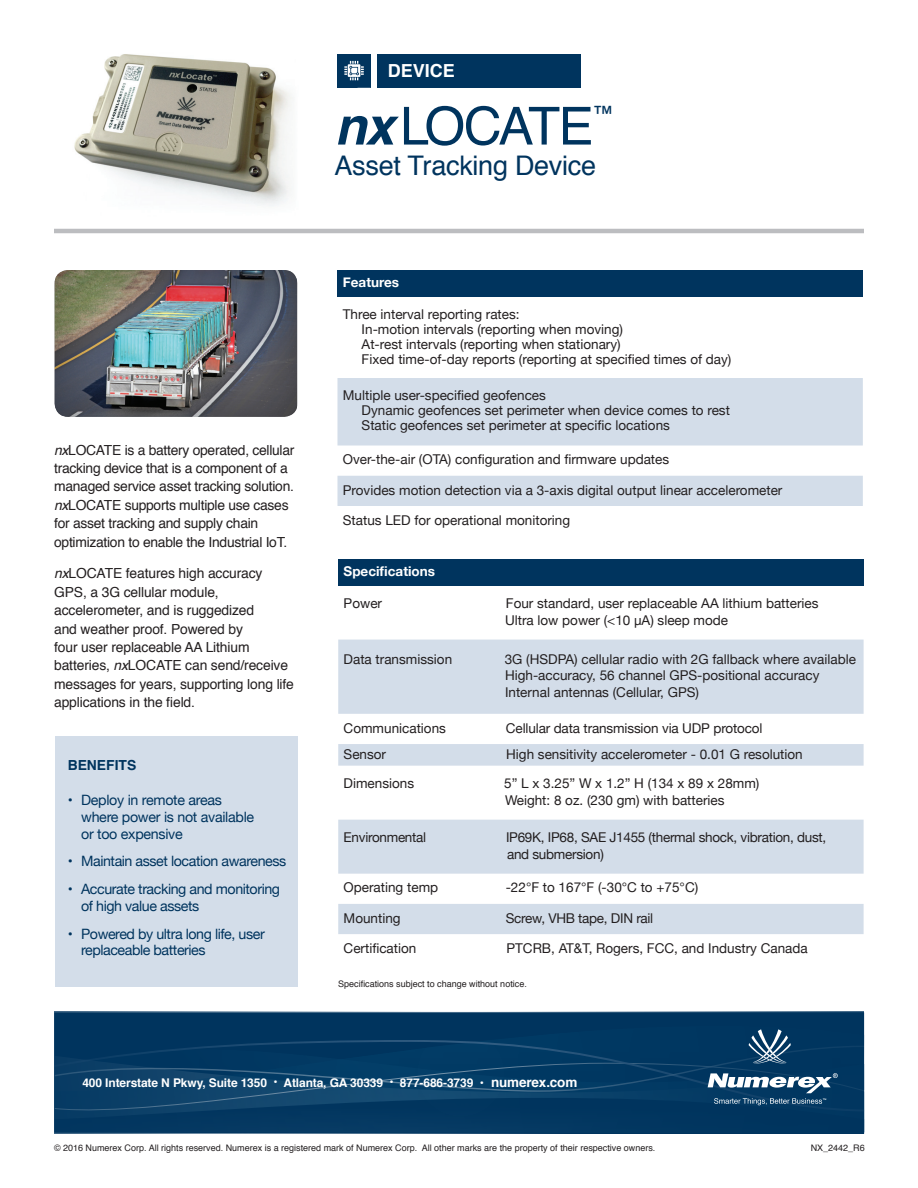
<style>
.page{position:relative;width:918px;height:1188px;background:#fff}
.page>*{position:absolute;margin:0;border:0;box-sizing:border-box;transform-origin:0 0}
.t1{font:52.5px "Helvetica";letter-spacing:-.06em;color:#00345e}
.t2{font:27px "Helvetica";letter-spacing:-.01em;color:#00345e}
.t3{font:22.5px "Helvetica";color:#00345e}
.t4{font:700 18px "Helvetica";color:#fff}
.t5{font:14.25px/16.8px "Helvetica Neue";letter-spacing:-.03em;color:#00345e}
.t6{font:13.8px/18.3px "Helvetica";letter-spacing:-.01em;color:#231f20}
.t7{font:700 13.8px "Helvetica";color:#00345e}
.t8{font:13.5px/15px "Helvetica Neue";color:#231f20}
.t9{font:13.5px/16.5px "Helvetica Neue";letter-spacing:-.02em;color:#231f20}
.t10{font:700 13.5px "Helvetica Neue";color:#fff}
.t11{font:700 12px "Helvetica";letter-spacing:-.01em;color:#fff}
.t12{font:9px "Helvetica";color:#231f20}
.s1{font-style:italic}
.s2{font-weight:700;font-style:italic}
.s3{font-size:13.5px}
</style>
<div class="page">
<hr style="left:54px;top:229px;width:810px;height:4px;background:#bcbdc0">
<div style="left:54px;top:1012px;width:810px;height:122px;background:#00345e"></div>
<svg style="left:338px;top:54px;width:33px;height:33px"></svg>
<div style="left:377px;top:54px;width:203px;height:33px;background:#00345e"></div>
<div style="left:55px;top:736px;width:243px;height:251px;background:#d3dde9"></div>
<div style="left:54px;top:268px;width:246px;height:150px;background:#231f20;opacity:.4"></div>
<div style="left:338px;top:559px;width:526px;height:27px;background:#00345e"></div>
<svg style="left:338px;top:640px;width:526px;height:294px;fill:#d3dde9"></svg>
<div style="left:338px;top:270px;width:525px;height:27px;background:#00345e"></div>
<svg style="left:338px;top:378px;width:525px;height:128px;fill:#d3dde9"></svg>
<svg style="left:54px;top:1029px;width:811px;height:104px"></svg>
<img style="left:74px;top:54px;width:218px;height:152px">
<h3 class="t4" style="left:388px;top:57px;width:69px">DEVICE</h3>
<p class="t6" style="left:54px;top:441px;width:242px"><span class="s1">nx</span>LOCATE is a battery operated, cellular tracking device that is a component of a managed service asset tracking solution. <span class="s1">nx</span>LOCATE supports multiple use cases for asset tracking and supply chain optimization to enable the Industrial IoT.</p>
<p class="t6" style="left:54px;top:565px;width:241px"><span class="s1">nx</span>LOCATE features high accuracy<br>GPS, a 3G cellular module, accelerometer, and is ruggedized<br>and weather proof. Powered by<br>four user replaceable AA Lithium batteries, <span class="s1">nx</span>LOCATE can send/receive messages for years, supporting long life applications in the field.</p>
<p class="t7" style="left:68px;top:754px;width:70px">BENEFITS</p>
<p class="t5" style="left:81px;top:792px;width:175px;text-indent:-13px">• Deploy in remote areas where power is not available or too expensive</p>
<p class="t5" style="left:68px;top:854px;width:220px">• Maintain asset location awareness</p>
<p class="t5" style="left:81px;top:881px;width:200px;text-indent:-13px">• Accurate tracking and monitoring of high value assets</p>
<p class="t5" style="left:81px;top:926px;width:185px;text-indent:-13px">• Powered by ultra long life, user replaceable batteries</p>
<h1 class="t1" style="left:334px;top:86px;width:261px"><span class="s2">nx</span>LOCATE</h1>
<h3 class="t3" style="left:592px;top:97px;width:24px">™</h3>
<h2 class="t2" style="left:334px;top:144px;width:263px">Asset Tracking Device</h2>
<p class="t10" style="left:343px;top:272px;width:58px">Features</p>
<p class="t8" style="left:362px;top:307px;width:371px;text-indent:-19px">Three interval reporting rates:<br>In-motion intervals (reporting when moving)<br>At-rest intervals (reporting when stationary)<br>Fixed time-of-day reports (reporting at specified times of day)</p>
<p class="t8" style="left:362px;top:389px;width:370px;text-indent:-19px">Multiple user-specified geofences<br>Dynamic geofences set perimeter when device comes to rest<br>Static geofences set perimeter at specific locations</p>
<p class="t8" style="left:343px;top:453px;width:328px">Over-the-air (OTA) configuration and firmware updates</p>
<p class="t8" style="left:343px;top:483px;width:441px">Provides motion detection via a 3-axis digital output linear accelerometer</p>
<p class="t8" style="left:343px;top:513px;width:229px">Status LED for operational monitoring</p>
<p class="t10" style="left:344px;top:561px;width:93px">Specifications</p>
<p class="t8" style="left:344px;top:597px;width:40px">Power</p>
<p class="t8" style="left:505px;top:596px;width:315px;line-height:16.5px">Four standard, user replaceable AA lithium batteries<br>Ultra low power (&lt;10 μA) sleep mode</p>
<p class="t8" style="left:344px;top:652px;width:110px">Data transmission</p>
<p class="t8" style="left:505px;top:652px;width:353px;line-height:16.5px">3G (HSDPA) cellular radio with 2G fallback where available<br>High-accuracy, 56 channel GPS-positional accuracy<br>Internal antennas (Cellular, GPS)</p>
<p class="t8" style="left:344px;top:721px;width:104px">Communications</p>
<p class="t8" style="left:506px;top:721px;width:258px">Cellular data transmission via UDP protocol</p>
<p class="t8" style="left:344px;top:747px;width:44px">Sensor</p>
<p class="t8" style="left:506px;top:747px;width:298px">High sensitivity accelerometer - 0.01 G resolution</p>
<p class="t8" style="left:344px;top:777px;width:72px">Dimensions</p>
<p class="t8" style="left:504px;top:776px;width:257px;line-height:16.5px">5” L x 3.25” W x 1.2” H (134 x 89 x 28mm)<br>Weight: 8 oz. (230 gm) with batteries</p>
<p class="t9" style="left:344px;top:830px;width:84px">Environmental</p>
<p class="t9" style="left:506px;top:830px;width:322px">IP69K, IP68, SAE J1455 (thermal shock, vibration, dust, and submersion)</p>
<p class="t8" style="left:344px;top:881px;width:96px">Operating temp</p>
<p class="t8" style="left:506px;top:881px;width:194px">-22°F to 167°F (-30°C to +75°C)</p>
<p class="t8" style="left:344px;top:911px;width:59px">Mounting</p>
<p class="t9" style="left:506px;top:910px;width:149px">Screw, VHB tape, DIN rail</p>
<p class="t8" style="left:344px;top:941px;width:74px">Certification</p>
<p class="t8" style="left:506px;top:941px;width:303px">PTCRB, AT&amp;T, Rogers, FCC, and Industry Canada</p>
<p class="t12" style="left:338px;top:977px;width:190px">Specifications subject to change without notice.</p>
<p class="t11" style="left:82px;top:1073px;width:497px">400 Interstate N Pkwy, Suite 1350 • Atlanta, GA 30339 • 877-686-3739 • <span class="s3">numerex.com</span></p>
<p class="t12" style="left:54px;top:1141px;width:603px">© 2016 Numerex Corp. All rights reserved. Numerex is a registered mark of Numerex Corp. All other marks are the property of their respective owners.</p>
<p class="t12" style="left:811px;top:1141px;width:56px">NX_2442_R6</p>
</div>
